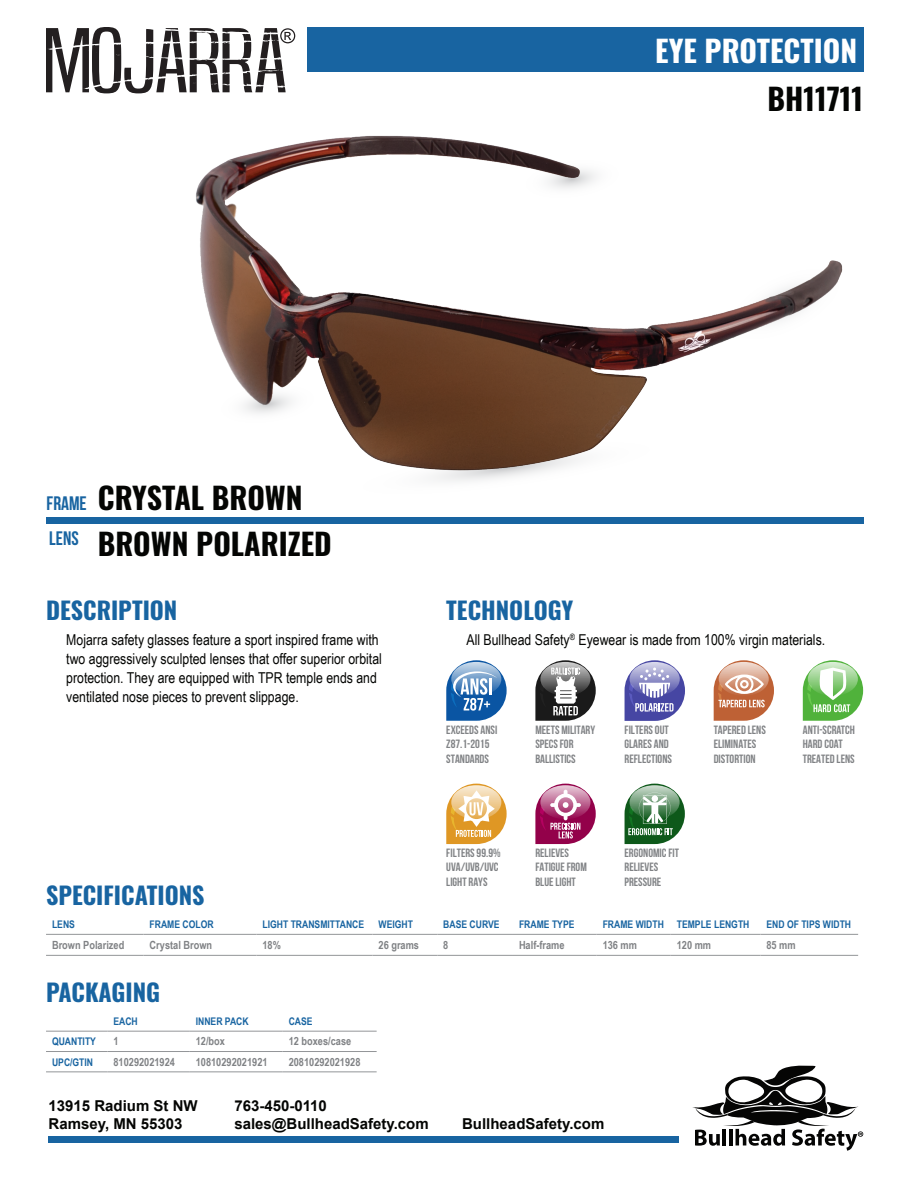
<style>
.page{position:relative;width:918px;height:1188px;background:#fff}
.page>*{position:absolute;margin:0;border:0;box-sizing:border-box;transform-origin:0 0}
.t1{font:700 30px "Oswald";color:#040503}
.Body_List{font:700 30px "Oswald";color:#fff}
.Body_Features{font:700 24px "Oswald";color:#1864a1}
.Left_Title{font:700 19.5px "Bebas Neue";color:#1864a1}
.Body_Bullets{font:15px/18.8px "Arial Narrow";color:#040503}
.t2{font:700 15px "Arial";color:#040503}
.t3{font:12px/14.4px "Bebas Neue";color:#808285}
.t4{font:700 12px/14.4px "Bebas Neue";color:#808285}
.TBL_Regular_SX{font:700 11.25px "Arial Narrow";color:#808285}
.TBL_Header_SX{font:700 11.25px "Arial Narrow";color:#808285}
.TBL_Header_SX-2{font:700 10.5px "Arial Narrow";color:#1864a1}
</style>
<div class="page">
<svg style="left:692px;top:1065px;width:171px;height:86px"></svg>
<div style="left:49px;top:1137px;width:630px;height:6px;background:#1864a1"></div>
<hr style="left:46px;top:1031px;width:61px;height:1px;background:#939598">
<hr style="left:107px;top:1031px;width:83px;height:1px;background:#939598">
<hr style="left:190px;top:1031px;width:93px;height:1px;background:#939598">
<hr style="left:283px;top:1031px;width:94px;height:1px;background:#939598">
<hr style="left:46px;top:1051px;width:61px;height:1px;background:#939598">
<hr style="left:107px;top:1051px;width:83px;height:1px;background:#939598">
<hr style="left:190px;top:1051px;width:93px;height:1px;background:#939598">
<hr style="left:283px;top:1051px;width:94px;height:1px;background:#939598">
<hr style="left:46px;top:1071px;width:61px;height:1px;background:#939598">
<hr style="left:107px;top:1071px;width:83px;height:1px;background:#939598">
<hr style="left:190px;top:1071px;width:93px;height:1px;background:#939598">
<hr style="left:283px;top:1071px;width:94px;height:1px;background:#939598">
<hr style="left:46px;top:934px;width:98px;height:1px;background:#939598">
<hr style="left:144px;top:934px;width:112px;height:1px;background:#939598">
<hr style="left:256px;top:934px;width:117px;height:1px;background:#939598">
<hr style="left:373px;top:934px;width:64px;height:1px;background:#939598">
<hr style="left:437px;top:934px;width:76px;height:1px;background:#939598">
<hr style="left:513px;top:934px;width:84px;height:1px;background:#939598">
<hr style="left:597px;top:934px;width:74px;height:1px;background:#939598">
<hr style="left:671px;top:934px;width:89px;height:1px;background:#939598">
<hr style="left:760px;top:934px;width:98px;height:1px;background:#939598">
<hr style="left:46px;top:955px;width:98px;height:1px;background:#939598">
<hr style="left:144px;top:955px;width:112px;height:1px;background:#939598">
<hr style="left:256px;top:955px;width:117px;height:1px;background:#939598">
<hr style="left:373px;top:955px;width:64px;height:1px;background:#939598">
<hr style="left:437px;top:955px;width:76px;height:1px;background:#939598">
<hr style="left:513px;top:955px;width:84px;height:1px;background:#939598">
<hr style="left:597px;top:955px;width:74px;height:1px;background:#939598">
<hr style="left:671px;top:955px;width:89px;height:1px;background:#939598">
<hr style="left:760px;top:955px;width:98px;height:1px;background:#939598">
<svg style="left:714px;top:660px;width:60px;height:61px"></svg>
<svg style="left:803px;top:660px;width:60px;height:61px"></svg>
<svg style="left:625px;top:660px;width:60px;height:61px"></svg>
<svg style="left:625px;top:784px;width:60px;height:60px"></svg>
<svg style="left:535px;top:660px;width:61px;height:61px"></svg>
<svg style="left:535px;top:784px;width:61px;height:60px"></svg>
<svg style="left:446px;top:660px;width:61px;height:61px"></svg>
<svg style="left:446px;top:784px;width:61px;height:60px"></svg>
<div style="left:308px;top:27px;width:556px;height:44px;background:#1864a1"></div>
<div style="left:46px;top:517px;width:817px;height:7px;background:#1864a1"></div>
<img style="left:196px;top:135px;width:647px;height:346px">
<svg style="left:46px;top:27px;width:249px;height:66px"></svg>
<p class="Body_List" style="left:655px;top:35px;width:203px">EYE PROTECTION</p>
<p class="t1" style="left:768px;top:83px;width:97px">BH11711</p>
<p class="Left_Title" style="left:47px;top:493px;width:42px">FRAME</p>
<p class="t1" style="left:98px;top:482px;width:206px">CRYSTAL BROWN</p>
<p class="Left_Title" style="left:49px;top:528px;width:31px">LENS</p>
<p class="t1" style="left:98px;top:528px;width:235px">BROWN POLARIZED</p>
<p class="Body_Features" style="left:46px;top:598px;width:133px">DESCRIPTION</p>
<p class="Body_Bullets" style="left:66px;top:630px;width:317px">Mojarra safety glasses feature a sport inspired frame with two aggressively sculpted lenses that offer superior orbital protection. They are equipped with TPR temple ends and ventilated nose pieces to prevent slippage.</p>
<p class="Body_Features" style="left:46px;top:883px;width:160px">SPECIFICATIONS</p>
<p class="Body_Features" style="left:446px;top:598px;width:128px">TECHNOLOGY</p>
<p class="Body_Bullets" style="left:467px;top:630px;width:360px">All Bullhead Safety<sup>®</sup> Eyewear is made from 100% virgin materials.</p>
<p class="t3" style="left:446px;top:722px;width:53px">EXCEEDS ANSI<br>Z87.1-2015<br>STANDARDS</p>
<p class="t3" style="left:446px;top:846px;width:56px">FILTERS 99.9%<br>UVA/UVB/UVC<br>LIGHT RAYS</p>
<p class="t3" style="left:535px;top:722px;width:61px">MEETS MILITARY<br>SPECS FOR<br>BALLISTICS</p>
<p class="t3" style="left:625px;top:722px;width:49px">FILTERS OUT<br>GLARES AND<br>REFLECTIONS</p>
<p class="t3" style="left:535px;top:846px;width:53px">RELIEVES<br>FATIGUE FROM<br>BLUE LIGHT</p>
<p class="t3" style="left:625px;top:846px;width:56px">ERGONOMIC FIT<br>RELIEVES<br>PRESSURE</p>
<p class="t3" style="left:714px;top:722px;width:54px">TAPERED LENS<br>ELIMINATES<br>DISTORTION</p>
<p class="t4" style="left:803px;top:722px;width:54px">ANTI-SCRATCH<br>HARD COAT<br>TREAtED LENS</p>
<p class="TBL_Header_SX-2" style="left:52px;top:917px;width:24px">LENS</p>
<p class="TBL_Header_SX-2" style="left:150px;top:917px;width:66px">FRAME COLOR</p>
<p class="TBL_Header_SX-2" style="left:262px;top:917px;width:103px">LIGHT TRANSMITTANCE</p>
<p class="TBL_Header_SX-2" style="left:379px;top:917px;width:36px">WEIGHT</p>
<p class="TBL_Header_SX-2" style="left:443px;top:917px;width:58px">BASE CURVE</p>
<p class="TBL_Header_SX-2" style="left:519px;top:917px;width:57px">FRAME TYPE</p>
<p class="TBL_Header_SX-2" style="left:603px;top:917px;width:63px">FRAME WIDTH</p>
<p class="TBL_Header_SX-2" style="left:677px;top:917px;width:74px">TEMPLE LENGTH</p>
<p class="TBL_Header_SX-2" style="left:766px;top:917px;width:86px">END OF TIPS WIDTH</p>
<p class="TBL_Regular_SX" style="left:52px;top:936px;width:74px">Brown Polarized</p>
<p class="TBL_Regular_SX" style="left:150px;top:936px;width:64px">Crystal Brown</p>
<p class="TBL_Regular_SX" style="left:262px;top:936px;width:20px">18%</p>
<p class="TBL_Regular_SX" style="left:379px;top:936px;width:42px">26 grams</p>
<p class="TBL_Regular_SX" style="left:443px;top:936px;width:7px">8</p>
<p class="TBL_Regular_SX" style="left:519px;top:936px;width:47px">Half-frame</p>
<p class="TBL_Header_SX" style="left:603px;top:936px;width:36px">136 mm</p>
<p class="TBL_Regular_SX" style="left:677px;top:936px;width:36px">120 mm</p>
<p class="TBL_Regular_SX" style="left:766px;top:936px;width:31px">85 mm</p>
<p class="Body_Features" style="left:46px;top:979px;width:116px">PACKAGING</p>
<p class="TBL_Header_SX-2" style="left:113px;top:1014px;width:26px">EACH</p>
<p class="TBL_Header_SX-2" style="left:196px;top:1014px;width:54px">INNER PACK</p>
<p class="TBL_Header_SX-2" style="left:289px;top:1014px;width:25px">CASE</p>
<p class="TBL_Header_SX-2" style="left:52px;top:1034px;width:46px">QUANTITY</p>
<p class="TBL_Regular_SX" style="left:113px;top:1033px;width:7px">1</p>
<p class="TBL_Regular_SX" style="left:196px;top:1033px;width:31px">12/box</p>
<p class="TBL_Regular_SX" style="left:289px;top:1033px;width:64px">12 boxes/case</p>
<p class="TBL_Header_SX-2" style="left:52px;top:1054px;width:43px">UPC/GTIN</p>
<p class="TBL_Regular_SX" style="left:113px;top:1053px;width:63px">810292021924</p>
<p class="TBL_Regular_SX" style="left:196px;top:1053px;width:73px">10810292021921</p>
<p class="TBL_Regular_SX" style="left:289px;top:1053px;width:73px">20810292021928</p>
<p class="t2" style="left:49px;top:1095px;width:151px">13915 Radium St NW</p>
<p class="t2" style="left:49px;top:1113px;width:135px">Ramsey, MN 55303</p>
<p class="t2" style="left:234px;top:1095px;width:94px">763-450-0110</p>
<p class="t2" style="left:234px;top:1113px;width:196px">sales@BullheadSafety.com</p>
<p class="t2" style="left:462px;top:1114px;width:144px">BullheadSafety.com</p>
</div>
